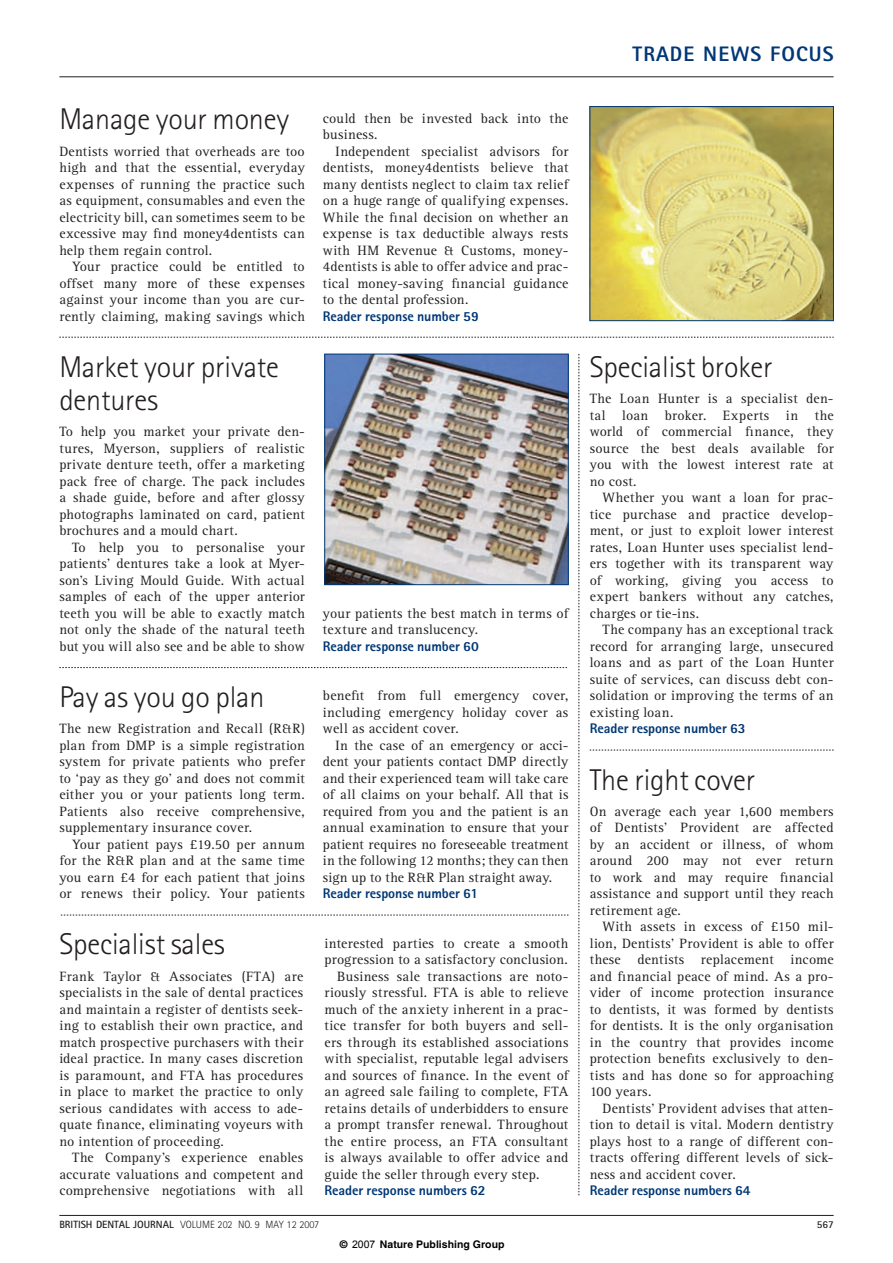
<style>
.page{position:relative;width:893px;height:1263px;background:#fff}
.page>*{position:absolute;margin:0;border:0;box-sizing:border-box;transform-origin:0 0}
.t1{font:300 30px/33px "Rotis Sans Serif";letter-spacing:-.005em;color:#231f20}
.t2{font:800 21px "Rotis Sans Serif";letter-spacing:.05em;color:#013775}
.t3{font:13.95px/16.5px "Rotis Serif";letter-spacing:.02em;color:#231f20;text-align:justify}
.t4{font:800 13.95px "Rotis Sans Serif";letter-spacing:-.005em;color:#013775}
.t5{font:300 10.5px "Rotis Sans Serif";color:#231f20}
.t6{font:700 10.5px "Helvetica";color:#000}
.t7{font:700 10.5px "Rotis Sans Serif";color:#231f20}
.s1{font-weight:700}
.s2{font-family:"Arial";font-weight:400}
</style>
<div class="page">
<hr style="left:59px;top:1215px;width:774px;height:1px;background:#231f20">
<svg style="left:59px;top:337px;width:774px;height:1px"></svg>
<svg style="left:59px;top:667px;width:508px;height:1px"></svg>
<hr style="left:59px;top:77px;width:774px;height:1px;background:#231f20">
<img style="left:591px;top:108px;width:240px;height:211px">
<div style="left:589px;top:106px;width:244px;height:215px;border:1px solid #013775"></div>
<img style="left:326px;top:356px;width:240px;height:227px">
<div style="left:324px;top:354px;width:244px;height:231px;border:1px solid #013775"></div>
<svg style="left:61px;top:915px;width:507px;height:1px"></svg>
<svg style="left:589px;top:750px;width:244px;height:1px"></svg>
<svg style="left:578px;top:354px;width:1px;height:841px"></svg>
<h1 class="t1" style="left:59px;top:106px;width:231px">Manage your money</h1>
<p class="t3" style="left:59px;top:144px;width:247px">Dentists worried that overheads are too high and that the essential, everyday expenses of running the practice such as equipment, consumables and even the electricity bill, can sometimes seem to be excessive may find money4dentists can help them regain control.</p>
<p class="t3" style="left:59px;top:260px;width:247px;text-indent:13px">Your practice could be entitled to offset many more of these expenses against your income than you are cur&shy;rently claiming, making savings which</p>
<h1 class="t1" style="left:59px;top:353px;width:221px">Market your private dentures</h1>
<p class="t3" style="left:59px;top:425px;width:247px">To help you market your private den&shy;tures, Myerson, suppliers of realistic private denture teeth, offer a marketing pack free of charge. The pack includes a shade guide, before and after glossy photographs laminated on card, patient brochures and a mould chart.</p>
<p class="t3" style="left:59px;top:540px;width:247px;text-indent:13px">To help you to personalise your patients’ dentures take a look at Myer&shy;son’s Living Mould Guide. With actual samples of each of the upper anterior teeth you will be able to exactly match not only the shade of the natural teeth but you will also see and be able to show</p>
<h1 class="t1" style="left:59px;top:683px;width:206px">Pay as you go plan</h1>
<p class="t3" style="left:59px;top:722px;width:247px">The new Registration and Recall (R&amp;R) plan from DMP is a simple registration system for private patients who prefer to ‘pay as they go’ and does not commit either you or your patients long term.<br>Patients also receive comprehensive, supplementary insurance cover.</p>
<p class="t3" style="left:59px;top:837px;width:247px;text-indent:13px">Your patient pays £19.50 per annum for the R&amp;R plan and at the same time you earn £4 for each patient that joins or renews their policy. Your patients</p>
<h1 class="t1" style="left:59px;top:931px;width:167px">Specialist sales</h1>
<p class="t3" style="left:59px;top:969px;width:245px">Frank Taylor &amp; Associates (FTA) are specialists in the sale of dental practices and maintain a register of dentists seek&shy;ing to establish their own practice, and match prospective purchasers with their ideal practice. In many cases discretion is paramount, and FTA has procedures in place to market the practice to only serious candidates with access to ade&shy;quate finance, eliminating voyeurs with no intention of proceeding.</p>
<p class="t3" style="left:59px;top:1151px;width:245px;text-indent:13px">The Company’s experience enables accurate valuations and competent and comprehensive negotiations with all</p>
<p class="t3" style="left:323px;top:111px;width:247px">could then be invested back into the business.</p>
<p class="t3" style="left:323px;top:144px;width:247px;text-indent:13px">Independent specialist advisors for dentists, money4dentists believe that many dentists neglect to claim tax relief on a huge range of qualifying expenses.<br>While the final decision on whether an expense is tax deductible always rests with HM Revenue &amp; Customs, money-4dentists is able to offer advice and prac&shy;tical money-saving financial guidance to the dental profession.</p>
<p class="t4" style="left:323px;top:311px;width:157px">Reader response number 59</p>
<p class="t3" style="left:323px;top:606px;width:247px">your patients the best match in terms of texture and translucency.</p>
<p class="t4" style="left:323px;top:641px;width:157px">Reader response number 60</p>
<p class="t3" style="left:323px;top:689px;width:247px">benefit from full emergency cover, including emergency holiday cover as well as accident cover.</p>
<p class="t3" style="left:323px;top:738px;width:247px;text-indent:13px">In the case of an emergency or acci&shy;dent your patients contact DMP directly and their experienced team will take care of all claims on your behalf. All that is required from you and the patient is an annual examination to ensure that your patient requires no foreseeable treatment in the following 12 months; they can then sign up to the R&amp;R Plan straight away.</p>
<p class="t4" style="left:323px;top:889px;width:157px">Reader response number 61</p>
<p class="t3" style="left:324px;top:936px;width:245px">interested parties to create a smooth</p>
<p class="t3" style="left:324px;top:953px;width:245px">progression to a satisfactory conclusion.</p>
<p class="t3" style="left:337px;top:969px;width:233px">Business sale transactions are noto-</p>
<p class="t3" style="left:324px;top:986px;width:245px">riously stressful. FTA is able to relieve</p>
<p class="t3" style="left:324px;top:1002px;width:245px">much of the anxiety inherent in a prac-</p>
<p class="t3" style="left:324px;top:1019px;width:245px">tice transfer for both buyers and sell-</p>
<p class="t3" style="left:324px;top:1035px;width:245px">ers through its established associations</p>
<p class="t3" style="left:324px;top:1052px;width:245px">with specialist, reputable legal advisers</p>
<p class="t3" style="left:324px;top:1068px;width:245px">and sources of finance. In the event of</p>
<p class="t3" style="left:324px;top:1085px;width:245px">an agreed sale failing to complete, FTA</p>
<p class="t3" style="left:324px;top:1101px;width:245px">retains details of underbidders to ensure</p>
<p class="t3" style="left:324px;top:1118px;width:245px">a prompt transfer renewal. Throughout</p>
<p class="t3" style="left:324px;top:1134px;width:245px">the entire process, an FTA consultant</p>
<p class="t3" style="left:324px;top:1151px;width:245px">is always available to offer advice and</p>
<p class="t3" style="left:324px;top:1167px;width:216px">guide the seller through every step.</p>
<p class="t4" style="left:324px;top:1186px;width:162px">Reader response numbers 62</p>
<h2 class="t2" style="left:632px;top:47px;width:202px">TRADE NEWS FOCUS</h2>
<h1 class="t1" style="left:589px;top:353px;width:184px">Specialist broker</h1>
<p class="t3" style="left:589px;top:392px;width:245px">The Loan Hunter is a specialist den&shy;tal loan broker. Experts in the world of commercial finance, they source the best deals available for you with the lowest interest rate at no cost.</p>
<p class="t3" style="left:589px;top:491px;width:245px;text-indent:13px">Whether you want a loan for prac&shy;tice purchase and practice develop&shy;ment, or just to exploit lower interest rates, Loan Hunter uses specialist lend&shy;ers together with its transparent way of working, giving you access to expert bankers without any catches, charges or tie-ins.</p>
<p class="t3" style="left:589px;top:623px;width:245px;text-indent:13px">The company has an exceptional track record for arranging large, unsecured loans and as part of the Loan Hunter suite of services, can discuss debt con&shy;solidation or improving the terms of an existing loan.</p>
<p class="t4" style="left:589px;top:724px;width:157px">Reader response number 63</p>
<h1 class="t1" style="left:589px;top:766px;width:167px">The right cover</h1>
<p class="t3" style="left:589px;top:804px;width:245px">On average each year 1,600 members of Dentists’ Provident are affected by an accident or illness, of whom around 200 may not ever return to work and may require financial assistance and support until they reach retirement age.</p>
<p class="t3" style="left:589px;top:920px;width:245px;text-indent:13px">With assets in excess of £150 mil&shy;lion, Dentists’ Provident is able to offer these dentists replacement income and financial peace of mind. As a pro&shy;vider of income protection insurance to dentists, it was formed by dentists for dentists. It is the only organisation in the country that provides income protection benefits exclusively to den&shy;tists and has done so for approaching 100 years.</p>
<p class="t3" style="left:589px;top:1101px;width:245px;text-indent:13px">Dentists’ Provident advises that atten&shy;tion to detail is vital. Modern dentistry plays host to a range of different con&shy;tracts offering different levels of sick&shy;ness and accident cover.</p>
<p class="t4" style="left:589px;top:1186px;width:162px">Reader response numbers 64</p>
<p class="t5" style="left:59px;top:1221px;width:261px"><span class="s1">BRITISH DENTAL JOURNAL</span> VOLUME 202 NO. 9 MAY 12 2007</p>
<p class="t7" style="left:816px;top:1221px;width:18px">567</p>
<p class="t6" style="left:340px;top:1238px;width:166px">© <span class="s2">2007</span> Nature Publishing Group</p>
</div>
